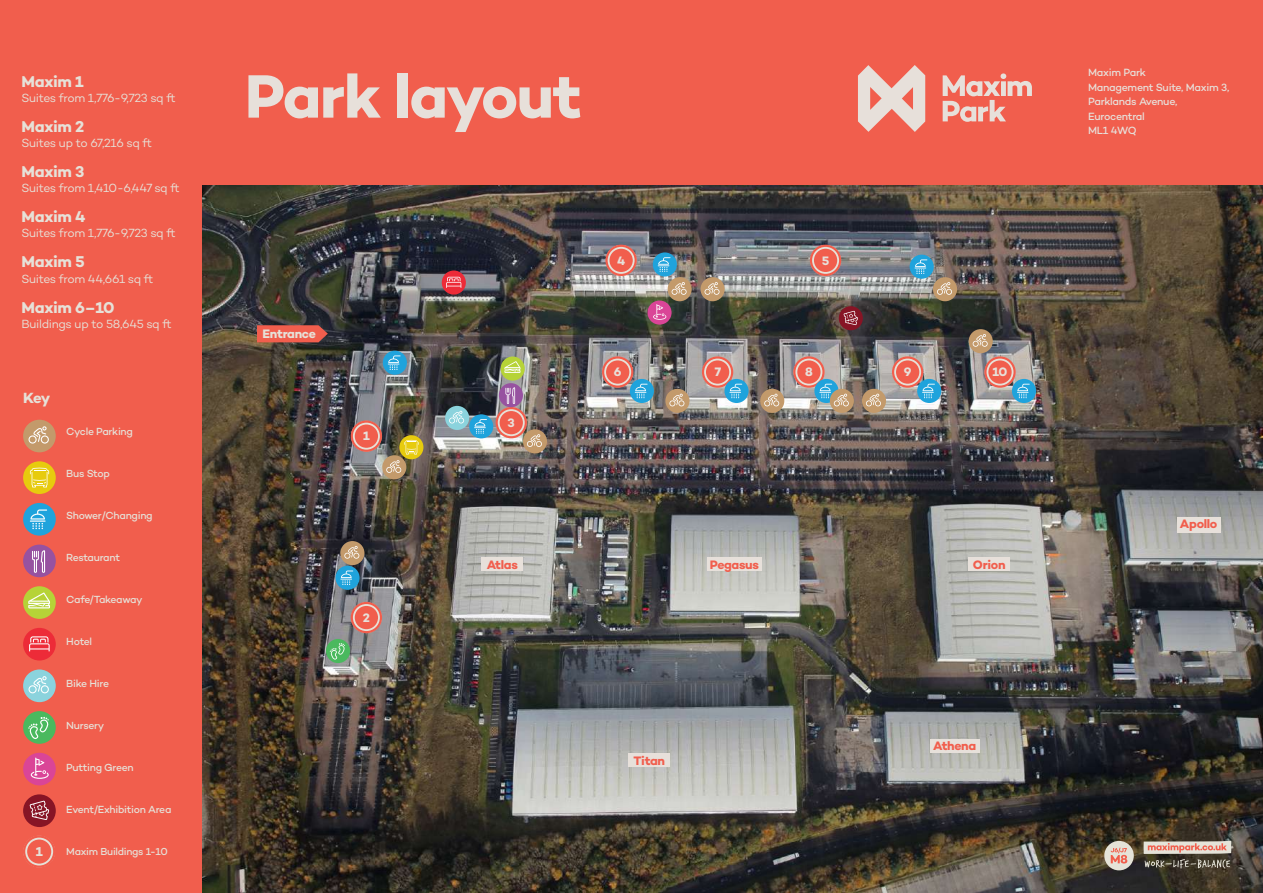
<style>
.page{position:relative;width:1263px;height:893px;background:#fff}
.page>*{position:absolute;margin:0;border:0;box-sizing:border-box;transform-origin:0 0}
.t1{font:700 62.25px "Campton";letter-spacing:-.03em;color:#e7e0da}
.t2{font:700 15.9px "Campton";letter-spacing:-.025em;color:#e6e1d8}
.t3{font:700 15px "Campton";color:#e6e1d8}
.t4{font:700 13.05px "Campton";color:#e6e1d8}
.t5{font:700 12.45px "Campton";letter-spacing:-.03em;color:#f15e4d}
.t6{font:700 12.45px "Campton";color:#e7e0da}
.t7{font:700 12.45px "Campton";letter-spacing:-.025em;color:#e6e1d8}
.t8{font:12px "Campton";letter-spacing:-.035em;color:#e6e1d8}
.t9{font:500 10.65px/14.5px "Campton";letter-spacing:-.025em;color:#e7e0da}
.t10{font:500 10.5px "Campton";letter-spacing:-.03em;color:#e6e1d8}
.t11{font:500 10.35px "Campton";letter-spacing:-.025em;color:#e6e1d8}
</style>
<div class="page">
<div style="left:0;top:1px;width:1263px;height:184px;background:#f15e4d"></div>
<svg style="left:858px;top:65px;width:67px;height:67px"></svg>
<svg style="left:943px;top:73px;width:89px;height:49px"></svg>
<div style="left:0;top:0;width:203px;height:893px;background:#f15e4d"></div>
<svg style="left:23px;top:835px;width:32px;height:33px"></svg>
<div style="left:23px;top:420px;width:33px;height:32px;background:#c39a6b;border-radius:50%"></div>
<svg style="left:29px;top:426px;width:20px;height:18px"></svg>
<div style="left:23px;top:669px;width:33px;height:33px;background:#8bd3dd;border-radius:50%"></div>
<svg style="left:29px;top:676px;width:20px;height:17px"></svg>
<div style="left:23px;top:461px;width:33px;height:33px;background:#e7cb0e;border-radius:50%"></div>
<svg style="left:30px;top:468px;width:19px;height:19px"></svg>
<div style="left:23px;top:503px;width:33px;height:33px;background:#1fa3dc;border-radius:50%"></div>
<svg style="left:30px;top:509px;width:17px;height:20px"></svg>
<div style="left:23px;top:586px;width:33px;height:33px;background:#b6d337;border-radius:50%"></div>
<svg style="left:28px;top:592px;width:22px;height:16px"></svg>
<div style="left:23px;top:545px;width:33px;height:32px;background:#9752a0;border-radius:50%"></div>
<svg style="left:32px;top:550px;width:13px;height:23px"></svg>
<div style="left:23px;top:628px;width:33px;height:32px;background:#ed2b38;border-radius:50%"></div>
<svg style="left:29px;top:636px;width:21px;height:15px"></svg>
<div style="left:23px;top:711px;width:33px;height:33px;background:#4ab95e;border-radius:50%"></div>
<svg style="left:28px;top:717px;width:21px;height:22px"></svg>
<div style="left:23px;top:753px;width:33px;height:32px;background:#da4597;border-radius:50%"></div>
<svg style="left:31px;top:758px;width:18px;height:21px"></svg>
<div style="left:23px;top:794px;width:33px;height:33px;background:#871425;border-radius:50%"></div>
<svg style="left:30px;top:800px;width:19px;height:20px"></svg>
<img style="left:202px;top:185px;width:1061px;height:708px">
<svg style="left:810px;top:245px;width:31px;height:31px"></svg>
<svg style="left:605px;top:245px;width:32px;height:31px"></svg>
<svg style="left:351px;top:420px;width:31px;height:32px"></svg>
<svg style="left:351px;top:602px;width:31px;height:31px"></svg>
<div style="left:629px;top:753px;width:41px;height:14px;background:#e7e0da"></div>
<div style="left:482px;top:558px;width:41px;height:13px;background:#e7e0da"></div>
<div style="left:969px;top:558px;width:41px;height:13px;background:#e7e0da"></div>
<div style="left:707px;top:558px;width:55px;height:13px;background:#e7e0da"></div>
<svg style="left:257px;top:325px;width:71px;height:17px"></svg>
<div style="left:930px;top:739px;width:49px;height:13px;background:#e7e0da"></div>
<div style="left:1177px;top:517px;width:43px;height:16px;background:#e7e0da"></div>
<div style="left:839px;top:306px;width:24px;height:24px;background:#871425;border-radius:50%"></div>
<svg style="left:843px;top:311px;width:15px;height:14px"></svg>
<div style="left:647px;top:301px;width:24px;height:24px;background:#da4597;border-radius:50%"></div>
<svg style="left:653px;top:304px;width:13px;height:16px"></svg>
<div style="left:326px;top:639px;width:24px;height:24px;background:#4ab95e;border-radius:50%"></div>
<svg style="left:330px;top:643px;width:15px;height:17px"></svg>
<div style="left:445px;top:406px;width:24px;height:24px;background:#8bd3dd;border-radius:50%"></div>
<svg style="left:449px;top:411px;width:15px;height:12px"></svg>
<div style="left:501px;top:356px;width:24px;height:25px;background:#b6d337;border-radius:50%"></div>
<svg style="left:504px;top:361px;width:16px;height:12px"></svg>
<svg style="left:442px;top:270px;width:24px;height:25px"></svg>
<svg style="left:446px;top:277px;width:15px;height:11px"></svg>
<div style="left:399px;top:435px;width:24px;height:24px;background:#e7cb0e;border-radius:50%"></div>
<svg style="left:404px;top:440px;width:15px;height:14px"></svg>
<div style="left:383px;top:351px;width:24px;height:24px;background:#1fa3dc;border-radius:50%"></div>
<svg style="left:388px;top:355px;width:12px;height:15px"></svg>
<div style="left:335px;top:566px;width:25px;height:24px;background:#1fa3dc;border-radius:50%"></div>
<svg style="left:340px;top:570px;width:13px;height:15px"></svg>
<div style="left:469px;top:414px;width:24px;height:24px;background:#1fa3dc;border-radius:50%"></div>
<svg style="left:474px;top:419px;width:13px;height:15px"></svg>
<div style="left:630px;top:379px;width:24px;height:24px;background:#1fa3dc;border-radius:50%"></div>
<svg style="left:602px;top:356px;width:45px;height:42px;background:#ad8d8f"></svg>
<div style="left:724px;top:379px;width:24px;height:24px;background:#1fa3dc;border-radius:50%"></div>
<svg style="left:702px;top:356px;width:40px;height:42px;background:#b89495"></svg>
<div style="left:653px;top:252px;width:24px;height:25px;background:#1fa3dc;border-radius:50%"></div>
<svg style="left:658px;top:257px;width:12px;height:15px"></svg>
<div style="left:910px;top:255px;width:24px;height:24px;background:#1fa3dc;border-radius:50%"></div>
<svg style="left:914px;top:259px;width:13px;height:15px"></svg>
<div style="left:917px;top:379px;width:24px;height:24px;background:#1fa3dc;border-radius:50%"></div>
<svg style="left:892px;top:356px;width:43px;height:42px;background:#b89696"></svg>
<div style="left:1012px;top:379px;width:24px;height:24px;background:#1fa3dc;border-radius:50%"></div>
<svg style="left:984px;top:356px;width:46px;height:42px;background:#b89797"></svg>
<div style="left:499px;top:383px;width:24px;height:24px;background:#9752a0;border-radius:50%"></div>
<div style="left:382px;top:455px;width:24px;height:24px;background:#c39a6b;border-radius:50%"></div>
<svg style="left:386px;top:460px;width:15px;height:13px"></svg>
<div style="left:523px;top:429px;width:24px;height:24px;background:#c39a6b;border-radius:50%"></div>
<img style="left:496px;top:387px;width:46px;height:60px">
<div style="left:668px;top:277px;width:24px;height:24px;background:#c39a6b;border-radius:50%"></div>
<svg style="left:672px;top:282px;width:15px;height:13px"></svg>
<div style="left:665px;top:389px;width:24px;height:24px;background:#c39a6b;border-radius:50%"></div>
<svg style="left:669px;top:394px;width:15px;height:12px"></svg>
<div style="left:760px;top:389px;width:24px;height:24px;background:#c39a6b;border-radius:50%"></div>
<svg style="left:764px;top:394px;width:15px;height:12px"></svg>
<div style="left:830px;top:389px;width:24px;height:24px;background:#c39a6b;border-radius:50%"></div>
<svg style="left:793px;top:356px;width:56px;height:50px;background:#b49f9d"></svg>
<div style="left:862px;top:389px;width:24px;height:24px;background:#c39a6b;border-radius:50%"></div>
<svg style="left:866px;top:394px;width:15px;height:12px"></svg>
<div style="left:969px;top:329px;width:24px;height:24px;background:#c39a6b;border-radius:50%"></div>
<svg style="left:973px;top:334px;width:15px;height:13px"></svg>
<div style="left:700px;top:277px;width:25px;height:24px;background:#c39a6b;border-radius:50%"></div>
<svg style="left:704px;top:282px;width:15px;height:13px"></svg>
<div style="left:933px;top:277px;width:24px;height:24px;background:#c39a6b;border-radius:50%"></div>
<svg style="left:937px;top:282px;width:15px;height:13px"></svg>
<div style="left:340px;top:541px;width:24px;height:24px;background:#c39a6b;border-radius:50%"></div>
<svg style="left:344px;top:546px;width:15px;height:13px"></svg>
<div style="left:1104px;top:841px;width:30px;height:29px;background:#e5e3d8;border-radius:50%"></div>
<svg style="left:1111px;top:848px;width:16px;height:15px"></svg>
<svg style="left:1143px;top:841px;width:88px;height:28px;background:#948173"></svg>
<h2 class="t2" style="left:22px;top:71px;width:64px">Maxim 1</h2>
<p class="t8" style="left:22px;top:90px;width:156px">Suites from 1,776-9,723 sq ft</p>
<h2 class="t2" style="left:22px;top:116px;width:64px">Maxim 2</h2>
<p class="t8" style="left:22px;top:135px;width:132px">Suites up to 67,216 sq ft</p>
<h2 class="t2" style="left:22px;top:161px;width:64px">Maxim 3</h2>
<p class="t8" style="left:22px;top:181px;width:160px">Suites from 1,410-6,447 sq ft</p>
<h2 class="t2" style="left:22px;top:207px;width:66px">Maxim 4</h2>
<p class="t8" style="left:22px;top:226px;width:156px">Suites from 1,776-9,723 sq ft</p>
<h2 class="t2" style="left:22px;top:252px;width:65px">Maxim 5</h2>
<p class="t8" style="left:22px;top:271px;width:133px">Suites from 44,661 sq ft</p>
<h2 class="t2" style="left:22px;top:297px;width:94px">Maxim 6–10</h2>
<p class="t8" style="left:22px;top:316px;width:152px">Buildings up to 58,645 sq ft</p>
<p class="t3" style="left:23px;top:388px;width:28px">Key</p>
<p class="t10" style="left:66px;top:425px;width:68px">Cycle Parking</p>
<p class="t10" style="left:66px;top:467px;width:45px">Bus Stop</p>
<p class="t10" style="left:66px;top:509px;width:88px">Shower/Changing</p>
<p class="t10" style="left:66px;top:551px;width:55px">Restaurant</p>
<p class="t10" style="left:66px;top:593px;width:78px">Cafe/Takeaway</p>
<p class="t10" style="left:66px;top:635px;width:27px">Hotel</p>
<p class="t10" style="left:66px;top:677px;width:44px">Bike Hire</p>
<p class="t10" style="left:66px;top:719px;width:39px">Nursery</p>
<p class="t10" style="left:66px;top:761px;width:69px">Putting Green</p>
<p class="t10" style="left:66px;top:803px;width:107px">Event/Exhibition Area</p>
<p class="t4" style="left:36px;top:843px;width:8px">1</p>
<p class="t11" style="left:66px;top:845px;width:103px">Maxim Buildings 1-10</p>
<h1 class="t1" style="left:245px;top:57px;width:339px">Park layout</h1>
<p class="t9" style="left:1088px;top:65px;width:143px">Maxim Park<br>Management Suite, Maxim 3,<br>Parklands Avenue,<br>Eurocentral<br>ML1 4WQ</p>
<p class="t7" style="left:263px;top:326px;width:55px">Entrance</p>
<p class="t6" style="left:363px;top:428px;width:8px">1</p>
<p class="t6" style="left:363px;top:610px;width:9px">2</p>
<p class="t6" style="left:617px;top:252px;width:10px">4</p>
<p class="t6" style="left:822px;top:252px;width:9px">5</p>
<p class="t6" style="left:508px;top:415px;width:9px">3</p>
<p class="t6" style="left:614px;top:364px;width:9px">6</p>
<p class="t6" style="left:715px;top:364px;width:8px">7</p>
<p class="t6" style="left:805px;top:364px;width:9px">8</p>
<p class="t6" style="left:904px;top:364px;width:9px">9</p>
<p class="t6" style="left:992px;top:364px;width:17px">10</p>
<p class="t5" style="left:487px;top:557px;width:33px">Atlas</p>
<p class="t5" style="left:710px;top:557px;width:51px">Pegasus</p>
<p class="t5" style="left:973px;top:557px;width:34px">Orion</p>
<p class="t5" style="left:634px;top:752px;width:33px">Titan</p>
<p class="t5" style="left:933px;top:738px;width:44px">Athena</p>
<p class="t5" style="left:1180px;top:516px;width:39px">Apollo</p>
</div>
